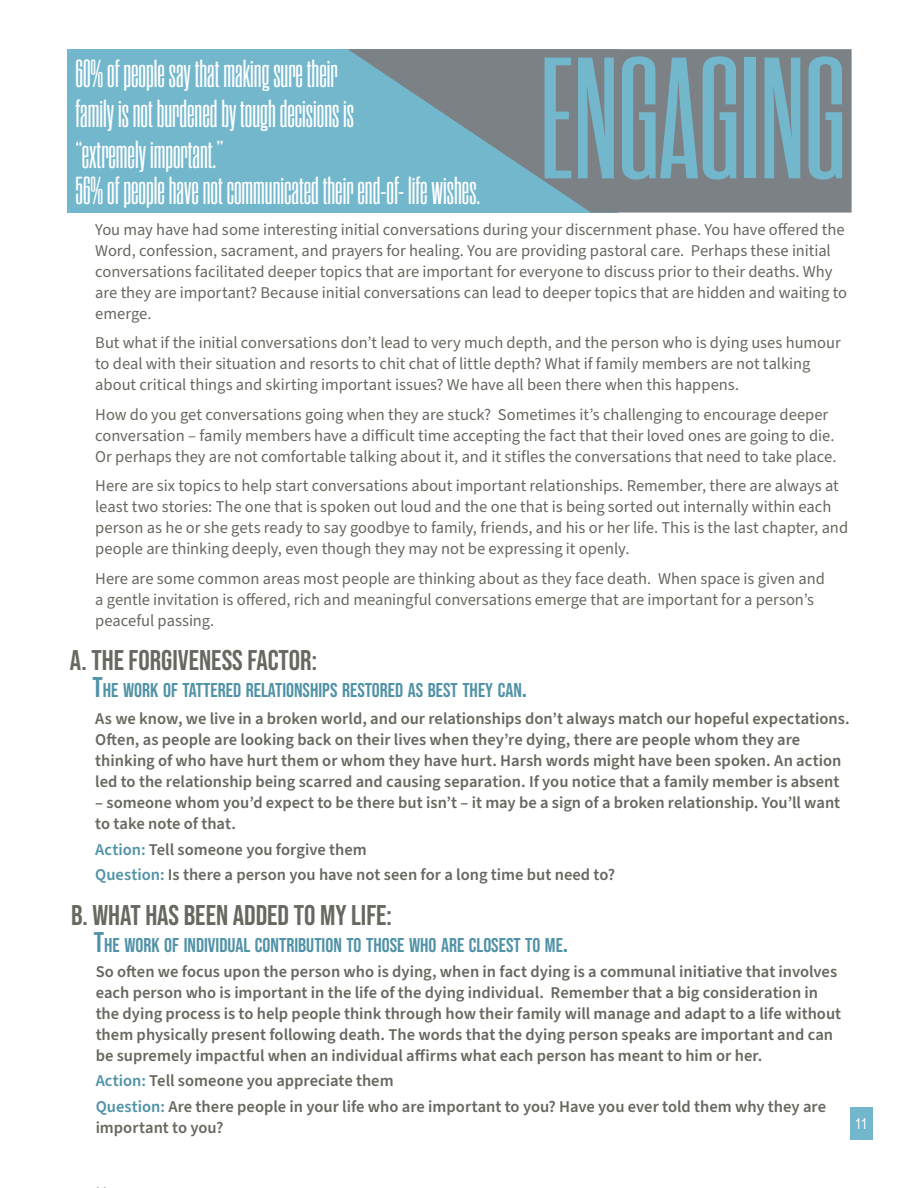
<style>
.page{position:relative;width:918px;height:1188px;background:#fff}
.page>*{position:absolute;margin:0;border:0;box-sizing:border-box;transform-origin:0 0}
._169_Header_gray_Ram{font:600 172.5px "Rama Gothic C";color:#73b7cd;scale:1.25 1}
._41_Content_gray_Ram{font:600 39px/40.5px "Rama Gothic C";color:#fff;scale:1.1 1}
._19_Content_gray_Beb{font:28.5px "Bebas Neue";color:#686860}
._19_Content_gray_Beb-2{font:19.95px "Bebas Neue";color:#5092a7}
._9_Content_gray_Sour{font:16.5px/21px "Source Sans Pro";color:#686860}
._9_Content_gray_Sour-2{font:600 16.5px/21px "Source Sans Pro";color:#686860}
._51_Content_gray_C_R{font:15px "Arial Narrow";color:#fff}
.s1{font-size:28.5px}
.s2{color:#5092a7}
</style>
<div class="page">
<div style="left:68px;top:49px;width:550px;height:164px;background:#73b7cd"></div>
<svg style="left:348px;top:49px;width:504px;height:164px;fill:#7b8184"></svg>
<div style="left:850px;top:1107px;width:23px;height:33px;background:#73b7cd"></div>
<p class="_41_Content_gray_Ram" style="left:76px;top:54px;width:255px">60% of people say that making sure their family is not burdened by tough decisions is “extremely important.”</p>
<p class="_169_Header_gray_Ram" style="left:540px;top:42px;width:246px">ENGAGING</p>
<p class="_41_Content_gray_Ram" style="left:76px;top:172px;width:369px">56% of people have not communicated their end-of- life wishes.</p>
<p class="_9_Content_gray_Sour" style="left:95px;top:219px;width:753px">You may have had some interesting initial conversations during your discernment phase. You have offered the Word, confession, sacrament, and prayers for healing. You are providing pastoral care. Perhaps these initial conversations facilitated deeper topics that are important for everyone to discuss prior to their deaths. Why are they are important? Because initial conversations can lead to deeper topics that are hidden and waiting to emerge.</p>
<p class="_9_Content_gray_Sour" style="left:95px;top:333px;width:747px">But what if the initial conversations don’t lead to very much depth, and the person who is dying uses humour to deal with their situation and resorts to chit chat of little depth? What if family members are not talking about critical things and skirting important issues? We have all been there when this happens.</p>
<p class="_9_Content_gray_Sour" style="left:95px;top:404px;width:743px">How do you get conversations going when they are stuck? Sometimes it’s challenging to encourage deeper conversation – family members have a difficult time accepting the fact that their loved ones are going to die.<br>Or perhaps they are not comfortable talking about it, and it stifles the conversations that need to take place.</p>
<p class="_9_Content_gray_Sour" style="left:95px;top:476px;width:754px">Here are six topics to help start conversations about important relationships. Remember, there are always at least two stories: The one that is spoken out loud and the one that is being sorted out internally within each person as he or she gets ready to say goodbye to family, friends, and his or her life. This is the last chapter, and people are thinking deeply, even though they may not be expressing it openly.</p>
<p class="_9_Content_gray_Sour" style="left:95px;top:568px;width:731px">Here are some common areas most people are thinking about as they face death. When space is given and a gentle invitation is offered, rich and meaningful conversations emerge that are important for a person’s peaceful passing.</p>
<p class="_19_Content_gray_Beb" style="left:70px;top:644px;width:249px">A. THE FORGIVENESS FACTOR:</p>
<p class="_19_Content_gray_Beb-2" style="left:93px;top:679px;width:436px"><span class="s1">T</span>HE WORK OF TATTERED RELATIONSHIPS RESTORED AS BEST THEY CAN<span class="s1">.</span></p>
<p class="_9_Content_gray_Sour-2" style="left:95px;top:709px;width:756px">As we know, we live in a broken world, and our relationships don’t always match our hopeful expectations.<br>Often, as people are looking back on their lives when they’re dying, there are people whom they are thinking of who have hurt them or whom they have hurt. Harsh words might have been spoken. An action led to the relationship being scarred and causing separation. If you notice that a family member is absent</p>
<p class="_9_Content_gray_Sour-2" style="left:95px;top:793px;width:746px">– someone whom you’d expect to be there but isn’t – it may be a sign of a broken relationship. You’ll want to take note of that.</p>
<p class="_9_Content_gray_Sour-2" style="left:95px;top:839px;width:273px"><span class="s2">Action:</span> Tell someone you forgive them</p>
<p class="_9_Content_gray_Sour-2" style="left:95px;top:864px;width:521px"><span class="s2">Question:</span> Is there a person you have not seen for a long time but need to?</p>
<p class="_19_Content_gray_Beb" style="left:71px;top:899px;width:322px">B. WHAT HAS BEEN ADDED TO MY LIFE:</p>
<p class="_19_Content_gray_Beb-2" style="left:94px;top:934px;width:476px"><span class="s1">T</span>HE WORK OF INDIVIDUAL CONTRIBUTION TO THOSE WHO ARE CLOSEST TO ME<span class="s1">.</span></p>
<p class="_9_Content_gray_Sour-2" style="left:96px;top:962px;width:747px">So often we focus upon the person who is dying, when in fact dying is a communal initiative that involves each person who is important in the life of the dying individual. Remember that a big consideration in the dying process is to help people think through how their family will manage and adapt to a life without them physically present following death. The words that the dying person speaks are important and can be supremely impactful when an individual affirms what each person has meant to him or her.</p>
<p class="_9_Content_gray_Sour-2" style="left:96px;top:1071px;width:300px"><span class="s2">Action:</span> Tell someone you appreciate them</p>
<p class="_9_Content_gray_Sour-2" style="left:96px;top:1096px;width:732px"><span class="s2">Question:</span> Are there people in your life who are important to you? Have you ever told them why they are important to you?</p>
<p class="_51_Content_gray_C_R" style="left:855px;top:1113px;width:14px">11</p>
</div>
